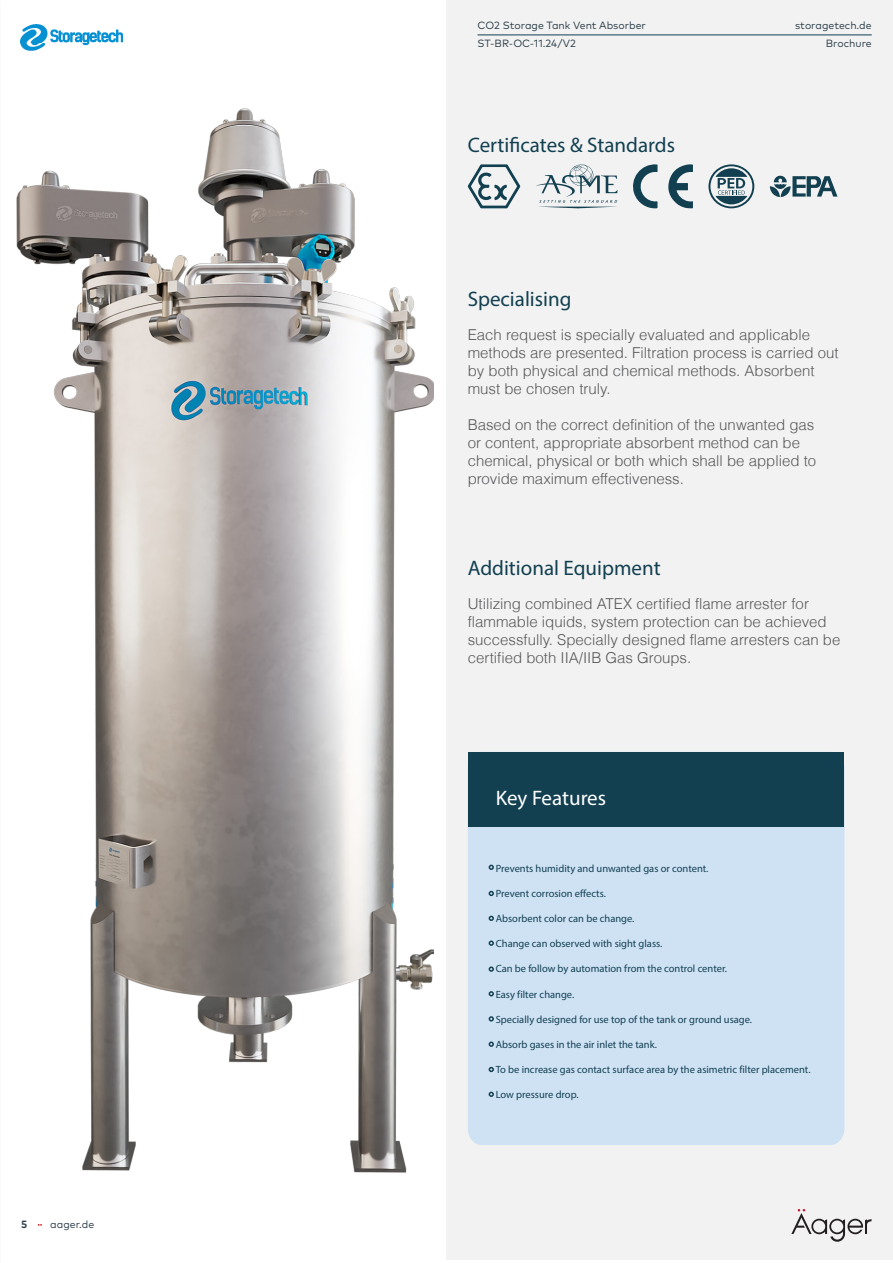
<style>
.page{position:relative;width:893px;height:1263px;background:#fff}
.page>*{position:absolute;margin:0;border:0;box-sizing:border-box;transform-origin:0 0}
.t1{font:21px "Myriad Pro";color:#124051}
.t2{font:21px "Myriad Pro";color:#fff}
.t3{font:300 15px/18px "Helvetica";color:#57585a}
.t4{font:10.5px "Myriad Pro";color:#124051}
.t5{font:10.5px/17.7px "Mark Pro";color:#2b3d48}
.t6{font:700 10.5px "Mark Pro";color:#2b3e48}
</style>
<div class="page">
<img style="left:20px;top:24px;width:103px;height:26px">
<div style="left:446px;top:0;width:447px;height:1260px;background:#f2f2f2"></div>
<hr style="left:477px;top:35px;width:395px;height:1px;background:#124051">
<svg style="left:668px;top:164px;width:25px;height:45px"></svg>
<svg style="left:633px;top:164px;width:25px;height:45px"></svg>
<svg style="left:468px;top:164px;width:52px;height:44px"></svg>
<svg style="left:536px;top:164px;width:81px;height:44px"></svg>
<svg style="left:708px;top:164px;width:46px;height:44px"></svg>
<svg style="left:770px;top:175px;width:67px;height:22px"></svg>
<img style="left:16px;top:108px;width:418px;height:1065px">
<svg style="left:791px;top:1209px;width:81px;height:33px"></svg>
<div style="left:468px;top:826px;width:376px;height:319px;background:#cee2f4"></div>
<div style="left:468px;top:752px;width:376px;height:74px;background:#124051"></div>
<svg style="left:489px;top:865px;width:5px;height:5px"></svg>
<svg style="left:489px;top:891px;width:5px;height:5px"></svg>
<svg style="left:489px;top:916px;width:5px;height:5px"></svg>
<svg style="left:489px;top:940px;width:5px;height:6px"></svg>
<svg style="left:489px;top:966px;width:5px;height:6px"></svg>
<svg style="left:489px;top:991px;width:5px;height:5px"></svg>
<svg style="left:489px;top:1016px;width:5px;height:5px"></svg>
<svg style="left:489px;top:1041px;width:5px;height:6px"></svg>
<svg style="left:489px;top:1067px;width:5px;height:5px"></svg>
<svg style="left:489px;top:1092px;width:5px;height:5px"></svg>
<p class="t6" style="left:21px;top:1216px;width:8px">5</p>
<p class="t5" style="left:50px;top:1215px;width:46px">aager.de</p>
<p class="t5" style="left:477px;top:19px;width:170px">CO2 Storage Tank Vent Absorber<br>ST-BR-OC-02.24/V1</p>
<p class="t5" style="left:795px;top:19px;width:78px">storagetech.de</p>
<p class="t5" style="left:477px;top:33px;width:100px">ST-BR-OC-11.24/V2</p>
<p class="t5" style="left:826px;top:36px;width:47px">Brochure</p>
<p class="t1" style="left:468px;top:132px;width:209px">Certificates &amp; Standards</p>
<p class="t1" style="left:468px;top:286px;width:105px">Specialising</p>
<p class="t3" style="left:468px;top:325px;width:372px">Each request is specially evaluated and applicable methods are presented. Filtration process is carried out by both physical and chemical methods. Absorbent must be chosen truly.</p>
<p class="t3" style="left:468px;top:415px;width:350px">Based on the correct definition of the unwanted gas or content, appropriate absorbent method can be chemical, physical or both which shall be applied to provide maximum effectiveness.</p>
<p class="t1" style="left:468px;top:555px;width:194px">Additional Equipment</p>
<p class="t3" style="left:468px;top:595px;width:374px">Utilizing combined ATEX certified flame arrester for flammable iquids, system protection can be achieved successfully. Specially designed flame arresters can be certified both IIA/IIB Gas Groups.</p>
<p class="t2" style="left:496px;top:784px;width:112px">Key Features</p>
<p class="t4" style="left:496px;top:861px;width:214px">Prevents humidity and unwanted gas or content.</p>
<p class="t4" style="left:496px;top:887px;width:112px">Prevent corrosion effects.</p>
<p class="t4" style="left:496px;top:912px;width:140px">Absorbent color can be change.</p>
<p class="t4" style="left:496px;top:937px;width:168px">Change can observed with sight glass.</p>
<p class="t4" style="left:496px;top:962px;width:233px">Can be follow by automation from the control center.</p>
<p class="t4" style="left:496px;top:987px;width:80px">Easy filter change.</p>
<p class="t4" style="left:496px;top:1013px;width:258px">Specially designed for use top of the tank or ground usage.</p>
<p class="t4" style="left:496px;top:1038px;width:163px">Absorb gases in the air inlet the tank.</p>
<p class="t4" style="left:496px;top:1063px;width:316px">To be increase gas contact surface area by the asimetric filter placement.</p>
<p class="t4" style="left:496px;top:1088px;width:84px">Low pressure drop.</p>
</div>
